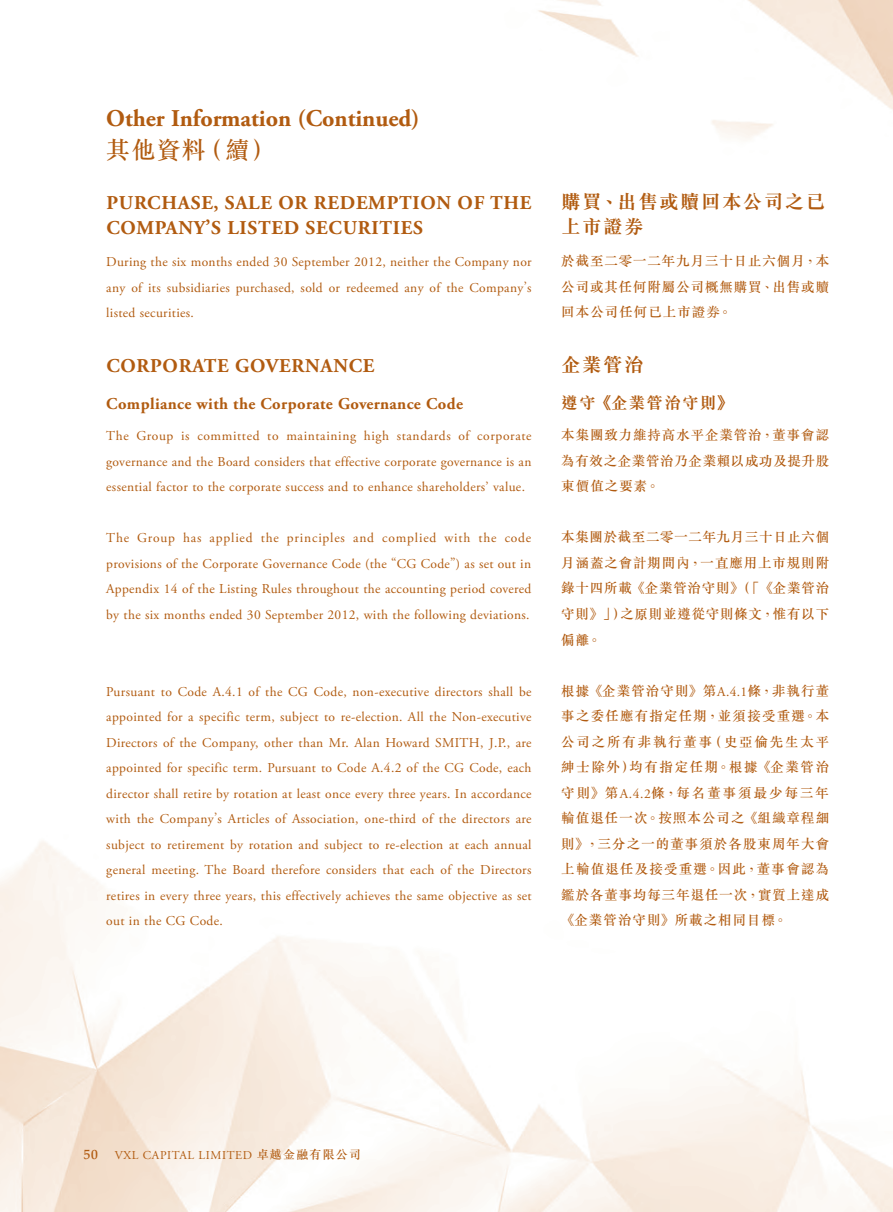
<style>
.page{position:relative;width:893px;height:1212px;background:#fff}
.page>*{position:absolute;margin:0;border:0;box-sizing:border-box;transform-origin:0 0}
.t1{font:700 24px "Adobe Garamond Pro";color:#b15b10}
.t2{font:500 24px "M Sung HK";color:#b15b10}
.Heading_1{font:700 19.5px/25.5px "Adobe Garamond Pro";letter-spacing:.04em;color:#b15b10}
.C_Heading_1{font:700 19.5px/25.5px "M Sung HK";letter-spacing:.075em;color:#b15b10}
.Heading_2{font:700 16.5px "Adobe Garamond Pro";letter-spacing:.025em;color:#b15b10}
.C_Heading_2{font:700 16.5px "M Sung HK";letter-spacing:.075em;color:#b15b10}
.Body_Text{font:13.5px/25.5px "Adobe Garamond Pro";letter-spacing:.025em;color:#b15b10;text-align:justify}
.C_Body_Text{font:500 13.5px/25.5px "M Sung HK";letter-spacing:.065em;color:#b15b10;text-align:justify}
.t3{font:500 13.5px "Palatino LT Std";color:#b15b10}
.t4{font:12px "Adobe Garamond Pro";letter-spacing:.05em;color:#b15b10}
.s1{font-family:"Adobe Garamond Pro";font-weight:400}
.s2{font-family:"M Sung HK";font-weight:500}
</style>
<div class="page">
<img style="left:0;top:0;width:893px;height:1212px">
<h1 class="t1" style="left:106px;top:104px;width:315px">Other Information (Continued)</h1>
<h1 class="t2" style="left:106px;top:133px;width:170px">其他資料（續）</h1>
<p class="Heading_1" style="left:106px;top:190px;width:426px">PURCHASE, SALE OR REDEMPTION OF THE<br>COMPANY’S LISTED SECURITIES</p>
<p class="Body_Text" style="left:106px;top:250px;width:427px">During the six months ended 30 September 2012, neither the Company nor any of its subsidiaries purchased, sold or redeemed any of the Company’s listed securities.</p>
<p class="Heading_1" style="left:106px;top:354px;width:270px">CORPORATE GOVERNANCE</p>
<p class="Heading_2" style="left:106px;top:394px;width:358px">Compliance with the Corporate Governance Code</p>
<p class="Body_Text" style="left:106px;top:424px;width:427px">The Group is committed to maintaining high standards of corporate governance and the Board considers that effective corporate governance is an essential factor to the corporate success and to enhance shareholders’ value.</p>
<p class="Body_Text" style="left:106px;top:526px;width:427px">The Group has applied the principles and complied with the code provisions of the Corporate Governance Code (the “CG Code”) as set out in Appendix 14 of the Listing Rules throughout the accounting period covered by the six months ended 30 September 2012, with the following deviations.</p>
<p class="Body_Text" style="left:106px;top:679px;width:427px">Pursuant to Code A.4.1 of the CG Code, non-executive directors shall be appointed for a specific term, subject to re-election. All the Non-executive Directors of the Company, other than Mr. Alan Howard SMITH, J.P., are appointed for specific term. Pursuant to Code A.4.2 of the CG Code, each director shall retire by rotation at least once every three years. In accordance with the Company’s Articles of Association, one-third of the directors are subject to retirement by rotation and subject to re-election at each annual general meeting. The Board therefore considers that each of the Directors retires in every three years, this effectively achieves the same objective as set out in the CG Code.</p>
<p class="C_Heading_1" style="left:561px;top:188px;width:265px">購買、出售或贖回本公司之已上市證券</p>
<p class="C_Body_Text" style="left:561px;top:248px;width:269px">於截至二零一二年九月三十日止六個月，本公司或其任何附屬公司概無購買、出售或贖回本公司任何已上市證券。</p>
<p class="C_Heading_1" style="left:561px;top:352px;width:84px">企業管治</p>
<p class="C_Heading_2" style="left:561px;top:394px;width:173px">遵守《企業管治守則》</p>
<p class="C_Body_Text" style="left:561px;top:422px;width:269px">本集團致力維持高水平企業管治，董事會認為有效之企業管治乃企業賴以成功及提升股東價值之要素。</p>
<p class="C_Body_Text" style="left:561px;top:524px;width:269px">本集團於截至二零一二年九月三十日止六個月涵蓋之會計期間內，一直應用上市規則附錄十四所載《企業管治守則》（「《企業管治守則》」）之原則並遵從守則條文，惟有以下偏離。</p>
<p class="C_Body_Text" style="left:561px;top:677px;width:269px">根據《企業管治守則》第<span class="s1">A.4.1</span>條，非執行董事之委任應有指定任期，並須接受重選。本公司之所有非執行董事（史亞倫先生太平紳士除外）均有指定任期。根據《企業管治守則》第<span class="s1">A.4.2</span>條，每名董事須最少每三年輪值退任一次。按照本公司之《組織章程細則》，三分之一的董事須於各股東周年大會上輪值退任及接受重選。因此，董事會認為鑑於各董事均每三年退任一次，實質上達成《企業管治守則》所載之相同目標。</p>
<p class="t3" style="left:84px;top:1147px;width:15px">50</p>
<p class="t4" style="left:115px;top:1148px;width:248px">VXL CAPITAL LIMITED <span class="s2">卓越金融有限公司</span></p>
</div>
